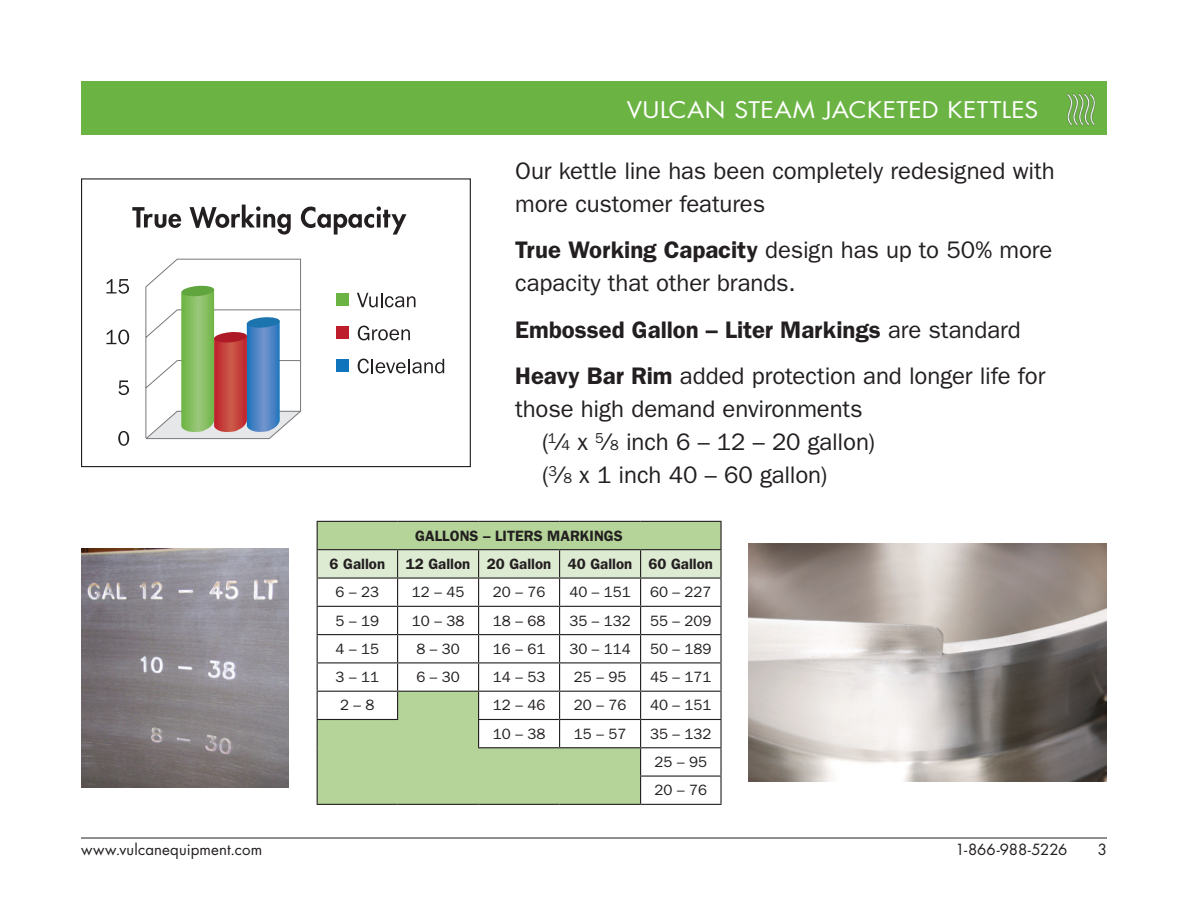
<style>
.page{position:relative;width:1188px;height:918px;background:#fff}
.page>*{position:absolute;margin:0;border:0;box-sizing:border-box;transform-origin:0 0}
.t1{font:24px/33px "ITC Franklin Gothic Std";letter-spacing:-.005em;color:#231f20}
.t2{font:600 24px "ITC Franklin Gothic Std";color:#231f20}
.t3{font:22.35px "Futura Std";letter-spacing:.02em;color:#fff;scale:1.11 1}
.t4{font:15px "ITC Franklin Gothic Std";color:#231f20}
.t5{font:600 15px "ITC Franklin Gothic Std";color:#231f20}
.t6{font:15px "Futura Std";letter-spacing:.01em;color:#231f20}
.t7{font:15px "Futura Std";letter-spacing:-.01em;color:#231f20}
.s1{font-weight:600}
.s2{font-weight:400}
.s3{font-size:14.4px}
</style>
<div class="page">
<div style="left:81px;top:81px;width:1026px;height:54px;background:#6bb444"></div>
<hr style="left:81px;top:838px;width:1026px;height:1px;background:#231f20">
<img style="left:1066px;top:93px;width:30px;height:33px">
<img style="left:748px;top:543px;width:359px;height:239px">
<img style="left:81px;top:549px;width:207px;height:239px">
<div style="left:81px;top:178px;width:390px;height:289px;border:1px solid #231f20"></div>
<svg style="left:132px;top:207px;width:49px;height:21px"></svg>
<svg style="left:190px;top:205px;width:101px;height:30px"></svg>
<svg style="left:301px;top:206px;width:105px;height:29px"></svg>
<div style="left:336px;top:293px;width:12px;height:13px;background:#6bb444"></div>
<svg style="left:357px;top:293px;width:59px;height:14px"></svg>
<div style="left:336px;top:326px;width:12px;height:13px;background:#be1d2c"></div>
<svg style="left:358px;top:326px;width:52px;height:14px"></svg>
<div style="left:336px;top:359px;width:12px;height:13px;background:#1074bc"></div>
<svg style="left:358px;top:359px;width:86px;height:14px"></svg>
<svg style="left:106px;top:279px;width:23px;height:15px"></svg>
<svg style="left:106px;top:330px;width:23px;height:14px"></svg>
<svg style="left:118px;top:380px;width:11px;height:15px"></svg>
<svg style="left:118px;top:431px;width:11px;height:15px"></svg>
<svg style="left:145px;top:258px;width:156px;height:182px"></svg>
<hr style="left:317px;top:521px;width:81px;height:1px;background:#231f20">
<hr style="left:398px;top:521px;width:81px;height:1px;background:#231f20">
<hr style="left:479px;top:521px;width:81px;height:1px;background:#231f20">
<hr style="left:560px;top:521px;width:81px;height:1px;background:#231f20">
<hr style="left:641px;top:521px;width:81px;height:1px;background:#231f20">
<hr style="left:720px;top:522px;width:2px;height:27px;background:#231f20">
<hr style="left:641px;top:549px;width:81px;height:1px;background:#231f20">
<hr style="left:720px;top:550px;width:2px;height:27px;background:#231f20">
<hr style="left:641px;top:577px;width:81px;height:2px;background:#231f20">
<hr style="left:720px;top:579px;width:2px;height:27px;background:#231f20">
<hr style="left:641px;top:606px;width:81px;height:1px;background:#231f20">
<hr style="left:720px;top:607px;width:2px;height:27px;background:#231f20">
<hr style="left:641px;top:634px;width:81px;height:1px;background:#231f20">
<hr style="left:720px;top:635px;width:2px;height:27px;background:#231f20">
<hr style="left:641px;top:662px;width:81px;height:1px;background:#231f20">
<hr style="left:720px;top:663px;width:2px;height:28px;background:#231f20">
<hr style="left:641px;top:691px;width:81px;height:1px;background:#231f20">
<hr style="left:720px;top:692px;width:2px;height:27px;background:#231f20">
<hr style="left:641px;top:719px;width:81px;height:1px;background:#231f20">
<hr style="left:720px;top:720px;width:2px;height:27px;background:#231f20">
<hr style="left:641px;top:747px;width:81px;height:1px;background:#231f20">
<hr style="left:720px;top:748px;width:2px;height:28px;background:#231f20">
<hr style="left:640px;top:776px;width:82px;height:1px;background:#231f20">
<hr style="left:720px;top:777px;width:2px;height:27px;background:#231f20">
<hr style="left:641px;top:804px;width:81px;height:1px;background:#231f20">
<hr style="left:317px;top:804px;width:81px;height:1px;background:#231f20">
<hr style="left:398px;top:804px;width:81px;height:1px;background:#231f20">
<hr style="left:479px;top:804px;width:81px;height:1px;background:#231f20">
<hr style="left:560px;top:804px;width:81px;height:1px;background:#231f20">
<svg style="left:317px;top:522px;width:404px;height:282px"></svg>
<p class="t3" style="left:627px;top:96px;width:372px">VULCAN STEAM JACKETED KETTLES</p>
<p class="t1" style="left:515px;top:154px;width:541px">Our kettle line has been completely redesigned with more customer features</p>
<p class="t1" style="left:515px;top:234px;width:539px"><span class="s1">True Working Capacity</span> design has up to 50% more capacity that other brands.</p>
<p class="t2" style="left:515px;top:315px;width:507px">Embossed Gallon – Liter Markings <span class="s2">are standard</span></p>
<p class="t1" style="left:515px;top:360px;width:532px"><span class="s1">Heavy Bar Rim</span> added protection and longer life for those high demand environments</p>
<p class="t1" style="left:542px;top:426px;width:334px">(<sup>1</sup>⁄<span class="s3">4</span> x <sup>5</sup>⁄<span class="s3">8</span> inch 6 – 12 – 20 gallon)</p>
<p class="t1" style="left:542px;top:459px;width:287px">(<sup>3</sup>⁄<span class="s3">8</span> x 1 inch 40 – 60 gallon)</p>
<p class="t5" style="left:415px;top:527px;width:209px">GALLONS – LITERS MARKINGS</p>
<p class="t5" style="left:330px;top:555px;width:57px">6 Gallon</p>
<p class="t5" style="left:406px;top:555px;width:66px">12 Gallon</p>
<p class="t5" style="left:487px;top:555px;width:66px">20 Gallon</p>
<p class="t5" style="left:568px;top:555px;width:66px">40 Gallon</p>
<p class="t5" style="left:649px;top:555px;width:66px">60 Gallon</p>
<p class="t4" style="left:336px;top:584px;width:45px">6 – 23</p>
<p class="t4" style="left:412px;top:584px;width:54px">12 – 45</p>
<p class="t4" style="left:493px;top:584px;width:54px">20 – 76</p>
<p class="t4" style="left:569px;top:584px;width:63px">40 – 151</p>
<p class="t4" style="left:650px;top:584px;width:63px">60 – 227</p>
<p class="t4" style="left:336px;top:612px;width:45px">5 – 19</p>
<p class="t4" style="left:412px;top:612px;width:54px">10 – 38</p>
<p class="t4" style="left:493px;top:612px;width:54px">18 – 68</p>
<p class="t4" style="left:569px;top:612px;width:63px">35 – 132</p>
<p class="t4" style="left:650px;top:612px;width:63px">55 – 209</p>
<p class="t4" style="left:336px;top:640px;width:45px">4 – 15</p>
<p class="t4" style="left:416px;top:640px;width:45px">8 – 30</p>
<p class="t4" style="left:493px;top:640px;width:54px">16 – 61</p>
<p class="t4" style="left:569px;top:640px;width:63px">30 – 114</p>
<p class="t4" style="left:650px;top:640px;width:63px">50 – 189</p>
<p class="t4" style="left:336px;top:668px;width:45px">3 – 11</p>
<p class="t4" style="left:416px;top:668px;width:45px">6 – 30</p>
<p class="t4" style="left:493px;top:668px;width:54px">14 – 53</p>
<p class="t4" style="left:574px;top:668px;width:54px">25 – 95</p>
<p class="t4" style="left:650px;top:668px;width:63px">45 – 171</p>
<p class="t4" style="left:340px;top:697px;width:36px">2 – 8</p>
<p class="t4" style="left:493px;top:697px;width:54px">12 – 46</p>
<p class="t4" style="left:574px;top:697px;width:54px">20 – 76</p>
<p class="t4" style="left:650px;top:697px;width:63px">40 – 151</p>
<p class="t4" style="left:493px;top:725px;width:54px">10 – 38</p>
<p class="t4" style="left:574px;top:725px;width:54px">15 – 57</p>
<p class="t4" style="left:650px;top:725px;width:63px">35 – 132</p>
<p class="t4" style="left:655px;top:753px;width:54px">25 – 95</p>
<p class="t4" style="left:655px;top:782px;width:54px">20 – 76</p>
<p class="t6" style="left:81px;top:840px;width:183px">www.vulcanequipment.com</p>
<p class="t7" style="left:956px;top:840px;width:113px">1-866-988-5226</p>
<p class="t6" style="left:1098px;top:840px;width:11px">3</p>
</div>
